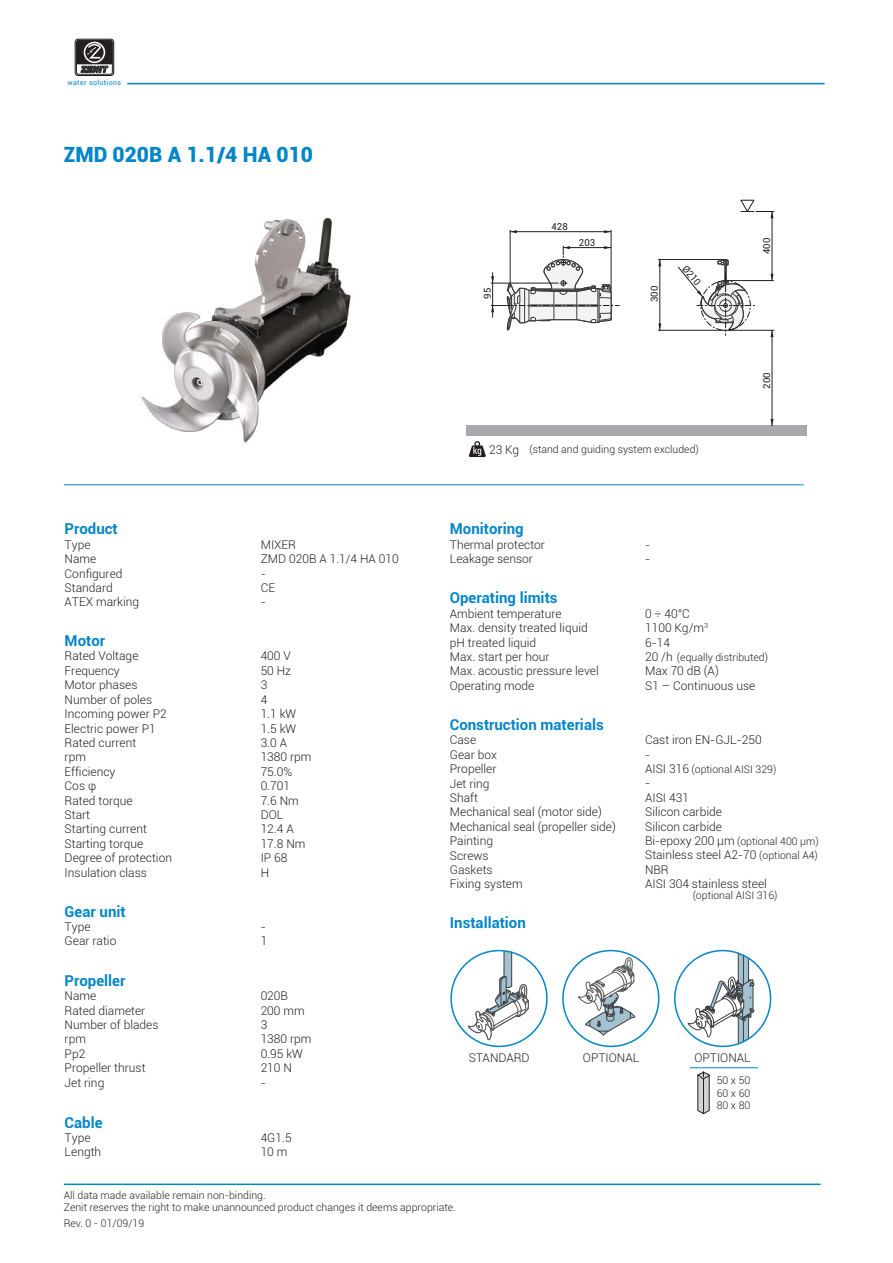
<style>
.page{position:relative;width:893px;height:1263px;background:#fff}
.page>*{position:absolute;margin:0;border:0;box-sizing:border-box;transform-origin:0 0}
.t1{font:900 21px "Roboto";color:#0386c9}
.t2{font:700 15px "Roboto";color:#0386c9}
.t3{font:300 12px/14.4px "Roboto";color:#231f20}
.t4{font:300 10.5px/12.6px "Roboto";color:#231f20;text-align:justify}
.t5{font:9.6px "Roboto";color:#231f20}
.t6{font:7.05px "Roboto";letter-spacing:.05em;color:#0386c9}
.s1{font-size:12px}
.s2{font-size:10.5px}
</style>
<div class="page">
<svg style="left:578px;top:957px;width:57px;height:78px"></svg>
<div style="left:562px;top:950px;width:97px;height:97px;border:2px solid #0386c9;border-radius:50%"></div>
<svg style="left:688px;top:953px;width:66px;height:91px"></svg>
<div style="left:674px;top:950px;width:97px;height:97px;border:2px solid #0386c9;border-radius:50%"></div>
<svg style="left:468px;top:951px;width:61px;height:92px"></svg>
<div style="left:450px;top:950px;width:98px;height:97px;border:2px solid #0386c9;border-radius:50%"></div>
<svg style="left:697px;top:1071px;width:13px;height:43px"></svg>
<hr style="left:690px;top:1067px;width:68px;height:1px;background:#0386c9">
<div style="left:467px;top:426px;width:340px;height:10px;background:#a8a9ad"></div>
<hr style="left:658px;top:259px;width:66px;height:1px;background:#231f20">
<hr style="left:658px;top:330px;width:116px;height:1px;background:#231f20">
<hr style="left:510px;top:230px;width:1px;height:57px;background:#231f20">
<hr style="left:611px;top:230px;width:1px;height:60px;background:#231f20">
<hr style="left:728px;top:280px;width:45px;height:1px;background:#231f20">
<hr style="left:772px;top:211px;width:1px;height:70px;background:#231f20">
<svg style="left:770px;top:274px;width:3px;height:7px"></svg>
<hr style="left:772px;top:330px;width:1px;height:96px;background:#231f20">
<svg style="left:770px;top:330px;width:3px;height:7px"></svg>
<svg style="left:770px;top:419px;width:3px;height:7px"></svg>
<svg style="left:740px;top:200px;width:34px;height:18px"></svg>
<svg style="left:678px;top:259px;width:78px;height:76px"></svg>
<hr style="left:660px;top:260px;width:1px;height:70px;background:#231f20">
<svg style="left:658px;top:260px;width:3px;height:6px"></svg>
<svg style="left:658px;top:323px;width:3px;height:7px"></svg>
<svg style="left:491px;top:246px;width:128px;height:84px"></svg>
<hr style="left:510px;top:231px;width:101px;height:1px;background:#231f20">
<svg style="left:604px;top:230px;width:7px;height:3px"></svg>
<svg style="left:510px;top:230px;width:7px;height:3px"></svg>
<img style="left:141px;top:218px;width:211px;height:226px">
<hr style="left:64px;top:484px;width:740px;height:1px;background:#0386c9">
<svg style="left:469px;top:441px;width:17px;height:16px"></svg>
<hr style="left:127px;top:83px;width:698px;height:1px;background:#0386c9">
<hr style="left:64px;top:1183px;width:757px;height:2px;background:#0386c9">
<div style="left:75px;top:39px;width:39px;height:37px;border:1px solid #231f20;border-radius:3px"></div>
<div style="left:76px;top:40px;width:37px;height:34px;border:1px solid #231f20;border-radius:2px"></div>
<svg style="left:77px;top:40px;width:35px;height:33px"></svg>
<p class="t6" style="left:67px;top:77px;width:55px">water solutions</p>
<h1 class="t1" style="left:64px;top:140px;width:251px">ZMD 020B A 1.1/4 HA 010</h1>
<p class="t2" style="left:65px;top:518px;width:55px">Product</p>
<p class="t3" style="left:65px;top:537px;width:76px">Type<br>Name<br>Configured<br>Standard<br>ATEX marking</p>
<p class="t2" style="left:65px;top:630px;width:42px">Motor</p>
<p class="t3" style="left:65px;top:649px;width:109px">Rated Voltage<br>Frequency<br>Motor phases<br>Number of poles<br>Incoming power P2<br>Electric power P1<br>Rated current<br>rpm<br>Efficiency<br>Cos φ<br>Rated torque<br>Start<br>Starting current<br>Starting torque<br>Degree of protection<br>Insulation class</p>
<p class="t2" style="left:65px;top:900px;width:63px">Gear unit</p>
<p class="t3" style="left:65px;top:919px;width:53px">Type<br>Gear ratio</p>
<p class="t2" style="left:65px;top:970px;width:62px">Propeller</p>
<p class="t3" style="left:65px;top:988px;width:95px">Name<br>Rated diameter<br>Number of blades rpm<br>Pp2<br>Propeller thrust<br>Jet ring</p>
<p class="t2" style="left:65px;top:1111px;width:39px">Cable</p>
<p class="t3" style="left:65px;top:1130px;width:38px">Type<br>Length</p>
<p class="t3" style="left:261px;top:537px;width:140px">MIXER<br>ZMD 020B A 1.1/4 HA 010 -<br>CE<br>-</p>
<p class="t3" style="left:261px;top:649px;width:52px">400 V<br>50 Hz<br>3<br>4<br>1.1 kW<br>1.5 kW<br>3.0 A<br>1380 rpm<br>75.0%<br>0.701<br>7.6 Nm<br>DOL<br>12.4 A<br>17.8 Nm<br>IP 68<br>H</p>
<p class="t3" style="left:261px;top:919px;width:8px">-<br>1</p>
<p class="t3" style="left:261px;top:988px;width:52px">020B<br>200 mm<br>3<br>1380 rpm<br>0.95 kW<br>210 N<br>-</p>
<p class="t3" style="left:261px;top:1130px;width:33px">4G1.5<br>10 m</p>
<p class="t5" style="left:481px;top:299px;width:12px;rotate:-90deg">95</p>
<p class="t5" style="left:552px;top:220px;width:18px">428</p>
<p class="t5" style="left:579px;top:235px;width:18px">203</p>
<p class="t5" style="left:760px;top:254px;width:18px;rotate:-90deg">400</p>
<p class="t5" style="left:648px;top:302px;width:18px;rotate:-90deg">300</p>
<p class="t5" style="left:690px;top:262px;width:24px;rotate:51deg">Ø210</p>
<p class="t3" style="left:489px;top:442px;width:32px">23 Kg</p>
<p class="t4" style="left:529px;top:443px;width:171px">(stand and guiding system excluded)</p>
<p class="t5" style="left:760px;top:388px;width:18px;rotate:-90deg">200</p>
<p class="t2" style="left:450px;top:518px;width:75px">Monitoring</p>
<p class="t3" style="left:450px;top:537px;width:97px">Thermal protector<br>Leakage sensor</p>
<p class="t3" style="left:645px;top:537px;width:7px">- -</p>
<p class="t2" style="left:450px;top:587px;width:109px">Operating limits</p>
<p class="t3" style="left:450px;top:606px;width:150px">Ambient temperature<br>Max. density treated liquid pH treated liquid<br>Max. start per hour<br>Max. acoustic pressure level<br>Operating mode</p>
<p class="t2" style="left:450px;top:714px;width:155px">Construction materials</p>
<p class="t3" style="left:450px;top:732px;width:168px">Case<br>Gear box<br>Propeller<br>Jet ring<br>Shaft<br>Mechanical seal (motor side)<br>Mechanical seal (propeller side)<br>Painting<br>Screws<br>Gaskets<br>Fixing system</p>
<p class="t2" style="left:450px;top:912px;width:78px">Installation</p>
<p class="t3" style="left:645px;top:606px;width:75px">0 ÷ 40°C<br>1100 Kg/m<sup>3<br></sup>6-14<br>20 /h<br>Max 70 dB (A)</p>
<p class="t4" style="left:677px;top:650px;width:93px">(equally distributed)</p>
<p class="t3" style="left:645px;top:678px;width:112px">S1 – Continuous use</p>
<p class="t3" style="left:645px;top:732px;width:118px">Cast iron EN-GJL-250 -</p>
<p class="t4" style="left:645px;top:762px;width:133px"><span class="s1">AISI 316</span> (optional AISI 329)</p>
<p class="t3" style="left:645px;top:775px;width:78px">-<br>AISI 431<br>Silicon carbide<br>Silicon carbide</p>
<p class="t4" style="left:645px;top:834px;width:175px"><span class="s1">Bi-epoxy 200 µm</span> (optional 400 µm)</p>
<p class="t3" style="left:645px;top:847px;width:174px">Stainless steel A2-70 <span class="s2">(optional A4)<br></span>NBR<br>AISI 304 stainless steel</p>
<p class="t4" style="left:693px;top:888px;width:86px">(optional AISI 316)</p>
<p class="t3" style="left:469px;top:1050px;width:62px">STANDARD</p>
<p class="t3" style="left:583px;top:1050px;width:58px">OPTIONAL</p>
<p class="t3" style="left:694px;top:1050px;width:58px">OPTIONAL</p>
<p class="t4" style="left:717px;top:1074px;width:35px">50 x 50<br>60 x 60<br>80 x 80</p>
<p class="t4" style="left:64px;top:1188px;width:393px">All data made available remain non-binding.<br>Zenit reserves the right to make unannounced product changes it deems appropriate.</p>
<p class="t4" style="left:64px;top:1217px;width:82px">Rev. 0 - 01/09/19</p>
</div>
